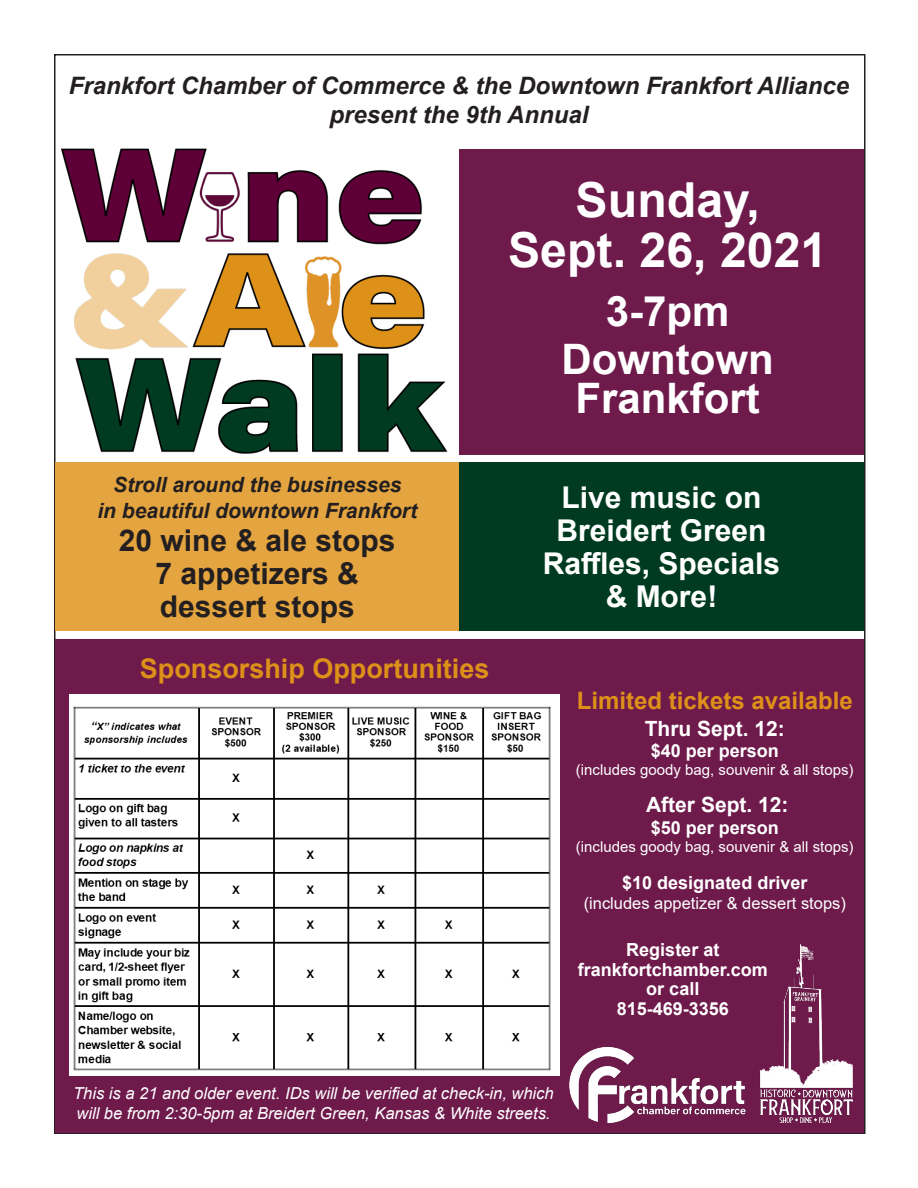
<style>
.page{position:relative;width:918px;height:1188px;background:#fff}
.page>*{position:absolute;margin:0;border:0;box-sizing:border-box;transform-origin:0 0}
.t1{font:700 48.3px/49.9px "Arial";color:#fff;text-align:center}
.t2{font:700 42px/39px "Arial";color:#fff;text-align:center}
.t3{font:700 30px "Arial";color:#fff}
.t4{font:700 30px "Arial";color:#231f20}
.t5{font:700 27px "Arial";color:#de9118}
.t6{font:italic 700 24px/28.8px "Arial";color:#231f20;text-align:center}
.t7{font:700 24px "Arial";color:#de9118}
.t8{font:italic 700 21px "Arial";color:#231f20}
.t9{font:700 21px "Arial";color:#fff}
.t10{font:700 18px "Arial";color:#fff}
.t11{font:italic 16.5px/19.8px "Arial";color:#fff}
.t12{font:16.5px "Arial";color:#fff}
.t13{font:15px "Arial";color:#fff}
</style>
<div class="page">
<img style="left:54px;top:129px;width:409px;height:327px">
<div style="left:460px;top:149px;width:404px;height:305px;background:#6e1a4b"></div>
<div style="left:56px;top:463px;width:403px;height:168px;background:#e4a43f"></div>
<div style="left:459px;top:462px;width:405px;height:169px;background:#003b21"></div>
<div style="left:56px;top:639px;width:808px;height:493px;background:#6e1a4b"></div>
<img style="left:569px;top:1047px;width:164px;height:77px">
<img style="left:70px;top:694px;width:490px;height:381px">
<img style="left:733px;top:941px;width:133px;height:188px">
<p class="t6" style="left:69px;top:72px;width:782px">Frankfort Chamber of Commerce &amp; the Downtown Frankfort Alliance present the 9th Annual</p>
<p class="t1" style="left:508px;top:176px;width:321px">Sunday,<br>Sept. 26, 2021</p>
<p class="t8" style="left:113px;top:471px;width:290px">Stroll around the businesses</p>
<p class="t8" style="left:97px;top:496px;width:321px">in beautiful downtown Frankfort</p>
<p class="t4" style="left:119px;top:519px;width:278px">20 wine &amp; ale stops</p>
<p class="t4" style="left:156px;top:552px;width:205px">7 appetizers &amp;</p>
<p class="t4" style="left:160px;top:585px;width:197px">dessert stops</p>
<p class="t5" style="left:140px;top:650px;width:351px">Sponsorship Opportunities</p>
<p class="t2" style="left:606px;top:293px;width:125px">3-7pm</p>
<p class="t2" style="left:562px;top:341px;width:214px">Downtown<br>Frankfort</p>
<p class="t3" style="left:561px;top:476px;width:202px">Live music on</p>
<p class="t3" style="left:556px;top:509px;width:212px">Breidert Green</p>
<p class="t3" style="left:543px;top:542px;width:239px">Raffles, Specials</p>
<p class="t3" style="left:606px;top:575px;width:113px">&amp; More!</p>
<p class="t7" style="left:577px;top:684px;width:278px">Limited tickets available</p>
<p class="t9" style="left:645px;top:714px;width:142px">Thru Sept. 12:</p>
<p class="t10" style="left:651px;top:738px;width:130px">$40 per person</p>
<p class="t13" style="left:576px;top:759px;width:279px">(includes goody bag, souvenir &amp; all stops)</p>
<p class="t9" style="left:646px;top:790px;width:144px">After Sept. 12:</p>
<p class="t10" style="left:651px;top:815px;width:130px">$50 per person</p>
<p class="t13" style="left:576px;top:836px;width:279px">(includes goody bag, souvenir &amp; all stops)</p>
<p class="t10" style="left:622px;top:870px;width:187px">$10 designated driver</p>
<p class="t12" style="left:584px;top:892px;width:264px">(includes appetizer &amp; dessert stops)</p>
<p class="t10" style="left:626px;top:937px;width:95px">Register at</p>
<p class="t10" style="left:578px;top:957px;width:192px">frankfortchamber.com</p>
<p class="t10" style="left:646px;top:976px;width:55px">or call</p>
<p class="t10" style="left:617px;top:996px;width:114px">815-469-3356</p>
<p class="t11" style="left:73px;top:1084px;width:482px">This is a 21 and older event. IDs will be verified at check-in, which will be from 2:30-5pm at Breidert Green, Kansas &amp; White streets.</p>
</div>
